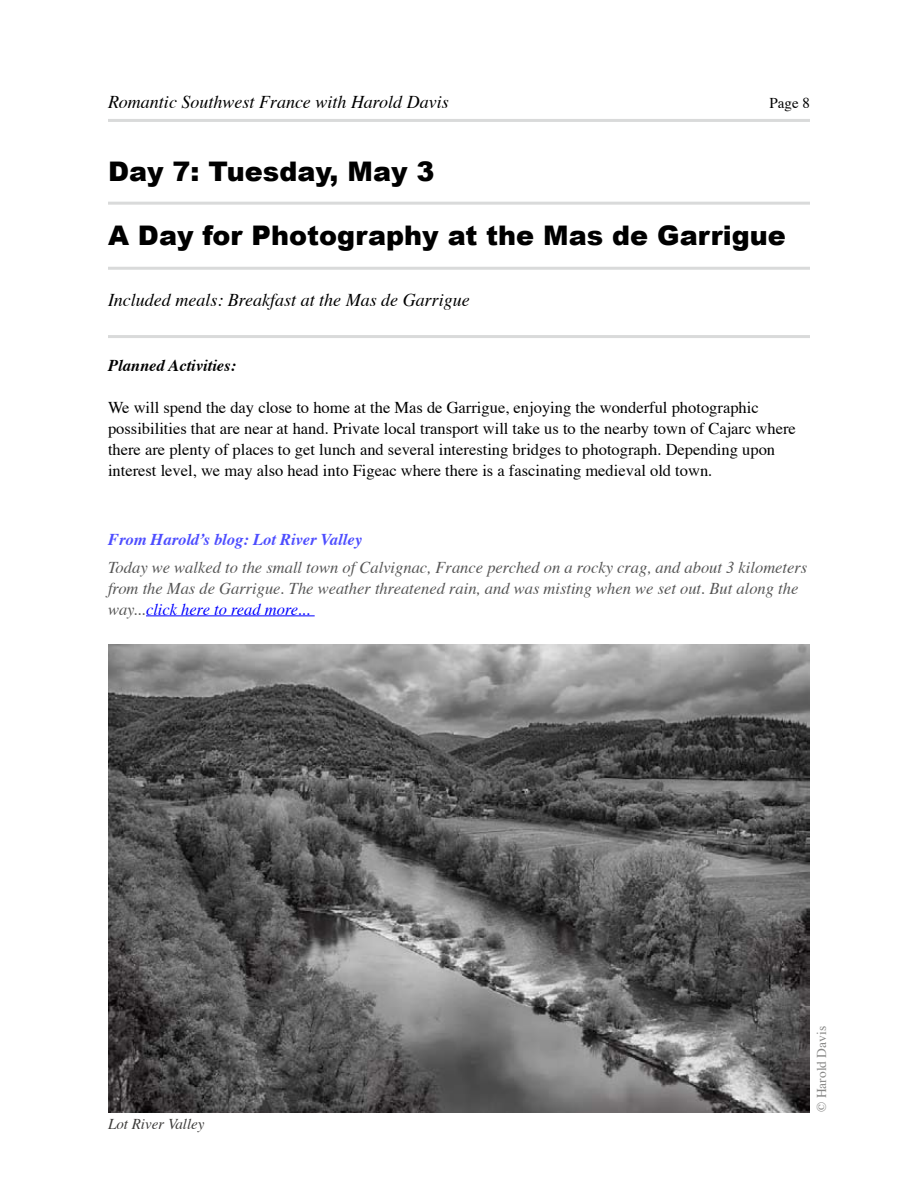
<style>
.page{position:relative;width:918px;height:1188px;background:#fff}
.page>*{position:absolute;margin:0;border:0;box-sizing:border-box;transform-origin:0 0}
.t1{font:900 27px "Arial";color:#000}
.t2{font:italic 18px "Times";color:#000}
.t3{font:16.5px/21px "Times";color:#000}
.t4{font:italic 16.5px/21px "Times";color:#565656}
.t5{font:italic 700 16.5px "Times";color:#4d4dff}
.t6{font:italic 700 16.5px "Times";color:#000}
.t7{font:italic 15px "Times";color:#3c3b3a}
.t8{font:15px "Times";color:#000}
.t9{font:13.5px "Times";color:#878786}
.s1{color:#00f}
</style>
<div class="page">
<hr style="left:108px;top:119px;width:702px;height:3px;background:#d9dada">
<hr style="left:108px;top:202px;width:702px;height:3px;background:#d9dada">
<hr style="left:108px;top:267px;width:702px;height:3px;background:#d9dada">
<hr style="left:108px;top:335px;width:702px;height:3px;background:#d9dada">
<hr style="left:146px;top:615px;width:169px;height:1px;background:#00f">
<img style="left:108px;top:644px;width:702px;height:468px">
<p class="t2" style="left:108px;top:86px;width:342px">Romantic Southwest France with Harold Davis</p>
<p class="t8" style="left:770px;top:89px;width:31px">Page</p>
<h1 class="t1" style="left:108px;top:157px;width:328px">Day 7: Tuesday, May 3</h1>
<h1 class="t1" style="left:108px;top:220px;width:679px">A Day for Photography at the Mas de Garrigue</h1>
<p class="t2" style="left:108px;top:284px;width:363px">Included meals: Breakfast at the Mas de Garrigue</p>
<p class="t6" style="left:108px;top:350px;width:130px">Planned Activities:</p>
<p class="t3" style="left:108px;top:395px;width:689px">We will spend the day close to home at the Mas de Garrigue, enjoying the wonderful photographic possibilities that are near at hand. Private local transport will take us to the nearby town of Cajarc where there are plenty of places to get lunch and several interesting bridges to photograph. Depending upon interest level, we may also head into Figeac where there is a fascinating medieval old town.</p>
<p class="t5" style="left:108px;top:524px;width:256px">From Harold’s blog: Lot River Valley</p>
<p class="t4" style="left:108px;top:555px;width:701px">Today we walked to the small town of Calvignac, France perched on a rocky crag, and about 3 kilometers from the Mas de Garrigue. The weather threatened rain, and was misting when we set out. But along the way...<span class="s1">click here to read more...</span></p>
<p class="t7" style="left:108px;top:1111px;width:98px">Lot River Valley</p>
<p class="t9" style="left:809px;top:1112px;width:87px;rotate:-90deg">© Harold Davis</p>
</div>
